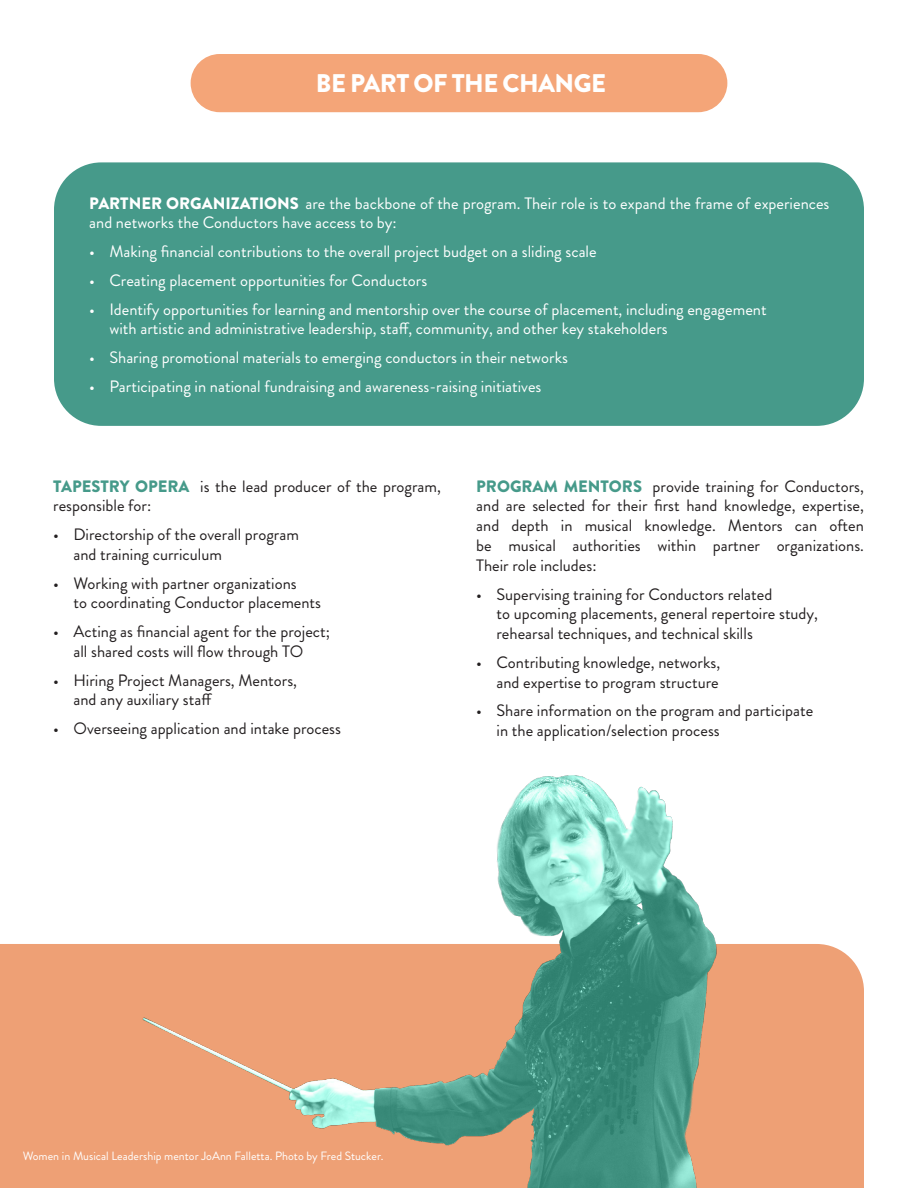
<style>
.page{position:relative;width:918px;height:1188px;background:#fff}
.page>*{position:absolute;margin:0;border:0;box-sizing:border-box;transform-origin:0 0}
.t1{font:900 25.5px "Brandon Grotesque";letter-spacing:-.02em;color:#fff}
.t2{font:16.5px/19.8px "Brandon Grotesque";color:#231f20}
.t3{font:16.5px/19.8px "Brandon Grotesque";color:#fff}
.t4{font:12px "Brandon Grotesque";color:#fff}
.s1{font-weight:900}
.s2{font-weight:900;color:#469a8a}
</style>
<div class="page">
<div style="left:54px;top:162px;width:810px;height:264px;background:#469a8a;border-radius:47px"></div>
<div style="left:0;top:944px;width:864px;height:244px;background:#eea075"></div>
<img style="left:107px;top:775px;width:686px;height:413px">
<div style="left:191px;top:54px;width:536px;height:58px;background:#f4a578;border-radius:29px"></div>
<p class="t1" style="left:316px;top:65px;width:292px">BE PART OF THE CHANGE</p>
<p class="t3" style="left:89px;top:193px;width:742px"><span class="s1">PARTNER ORGANIZATIONS</span> are the backbone of the program. Their role is to expand the frame of experiences and networks the Conductors have access to by:</p>
<p class="t3" style="left:89px;top:242px;width:509px">• Making financial contributions to the overall project budget on a sliding scale</p>
<p class="t3" style="left:89px;top:271px;width:339px">• Creating placement opportunities for Conductors</p>
<p class="t3" style="left:110px;top:299px;width:659px;text-indent:-20px">• Identify opportunities for learning and mentorship over the course of placement, including engagement with artistic and administrative leadership, staff, community, and other key stakeholders</p>
<p class="t3" style="left:89px;top:348px;width:480px">• Sharing promotional materials to emerging conductors in their networks</p>
<p class="t3" style="left:89px;top:376px;width:454px">• Participating in national fundraising and awareness-raising initiatives</p>
<p class="t2" style="left:53px;top:476px;width:389px"><span class="s2">TAPESTRY OPERA</span> is the lead producer of the program, responsible for:</p>
<p class="t2" style="left:74px;top:525px;width:227px;text-indent:-20px">• Directorship of the overall program and training curriculum</p>
<p class="t2" style="left:74px;top:573px;width:249px;text-indent:-20px">• Working with partner organizations<br>to coordinating Conductor placements</p>
<p class="t2" style="left:53px;top:622px;width:278px;text-align:center">• Acting as financial agent for the project; all shared costs will flow through TO</p>
<p class="t2" style="left:74px;top:670px;width:225px;text-indent:-20px">• Hiring Project Managers, Mentors, and any auxiliary staff</p>
<p class="t2" style="left:53px;top:719px;width:289px">• Overseeing application and intake process</p>
<p class="t2" style="left:476px;top:476px;width:389px;text-align:justify"><span class="s2">PROGRAM MENTORS</span> provide training for Conductors, and are selected for their first hand knowledge, expertise, and depth in musical knowledge. Mentors can often be musical authorities within partner organizations.<br>Their role includes:</p>
<p class="t2" style="left:497px;top:584px;width:323px;text-indent:-20px">• Supervising training for Conductors related<br>to upcoming placements, general repertoire study, rehearsal techniques, and technical skills</p>
<p class="t2" style="left:476px;top:653px;width:245px;text-align:right">• Contributing knowledge, networks, and expertise to program structure</p>
<p class="t2" style="left:497px;top:701px;width:318px;text-indent:-20px">• Share information on the program and participate in the application/selection process</p>
<p class="t4" style="left:23px;top:1148px;width:362px">Women in Musical Leadership mentor JoAnn Falletta. Photo by Fred Stucker.</p>
</div>
